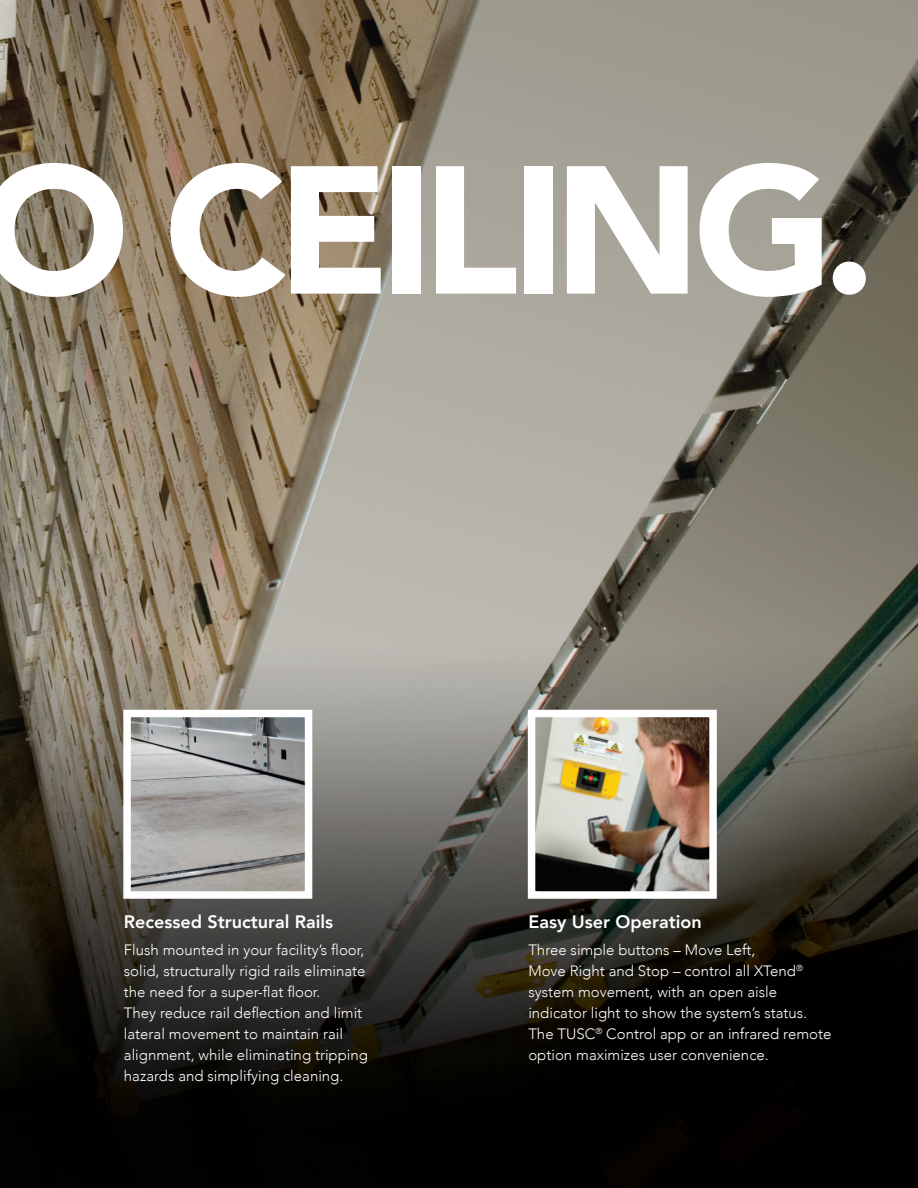
<style>
.page{position:relative;width:918px;height:1188px;background:#fff}
.page>*{position:absolute;margin:0;border:0;box-sizing:border-box;transform-origin:0 0}
.t1{font:900 180px "Avenir";letter-spacing:-.06em;color:#fff}
.t2{font:800 18px "Avenir";color:#fff}
.t3{font:300 15px/21px "Avenir";color:#fff}
</style>
<div class="page">
<img style="left:0;top:0;width:918px;height:1188px">
<img style="left:537px;top:719px;width:171px;height:171px">
<div style="left:528px;top:710px;width:189px;height:189px;border:8px solid #fff"></div>
<img style="left:132px;top:719px;width:171px;height:171px">
<div style="left:123px;top:710px;width:189px;height:189px;border:8px solid #fff"></div>
<h1 class="t1" style="left:-21px;top:77px;width:898px">O CEILING.</h1>
<p class="t2" style="left:124px;top:908px;width:211px">Recessed Structural Rails</p>
<p class="t3" style="left:124px;top:940px;width:246px">Flush mounted in your facility’s floor, solid, structurally rigid rails eliminate the need for a super-flat floor.<br>They reduce rail deflection and limit lateral movement to maintain rail alignment, while eliminating tripping hazards and simplifying cleaning.</p>
<p class="t2" style="left:528px;top:908px;width:175px">Easy User Operation</p>
<p class="t3" style="left:528px;top:940px;width:305px">Three simple buttons – Move Left,<br>Move Right and Stop – control all XTend<sup>® </sup>system movement, with an open aisle indicator light to show the system’s status.<br>The TUSC<sup>®</sup> Control app or an infrared remote option maximizes user convenience.</p>
</div>
